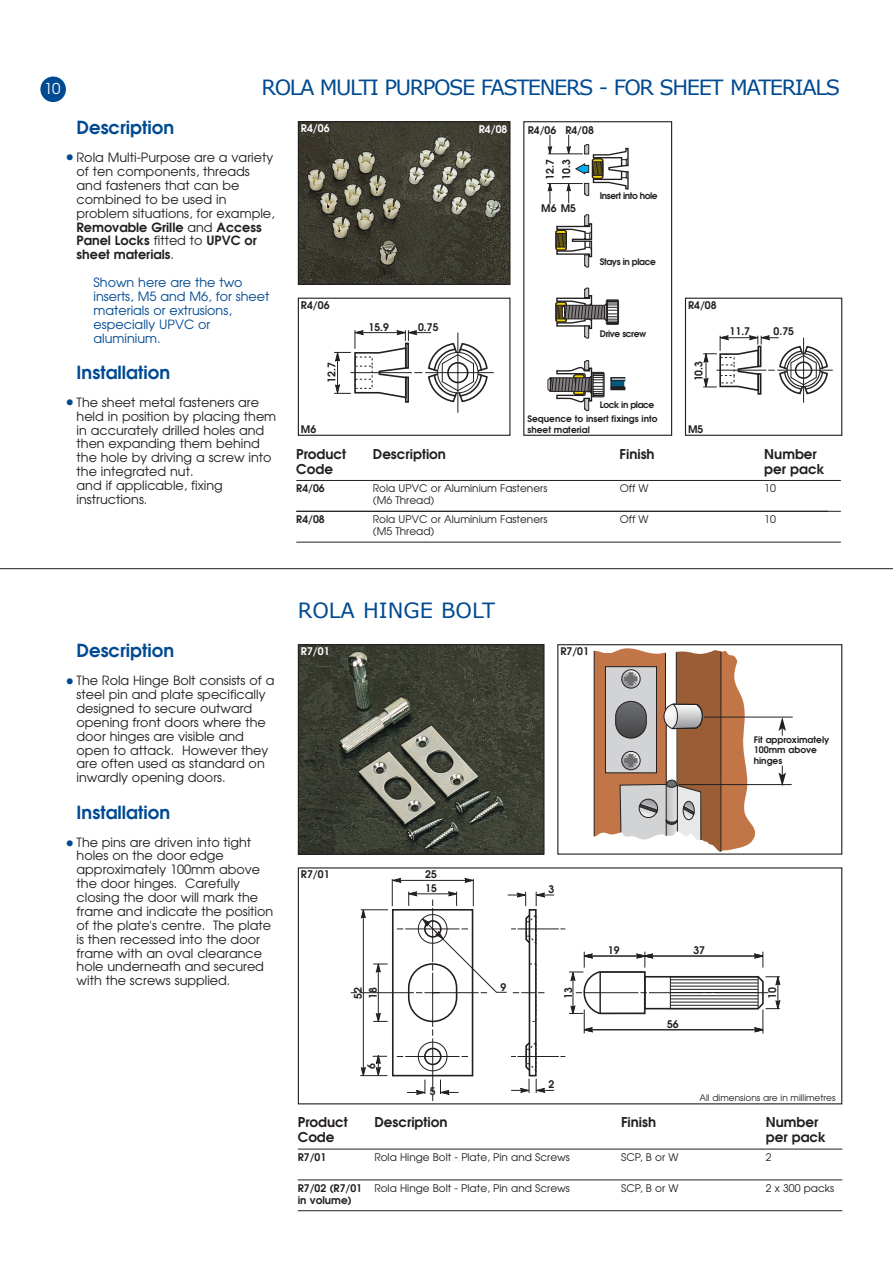
<style>
.page{position:relative;width:893px;height:1263px;background:#fff}
.page>*{position:absolute;margin:0;border:0;box-sizing:border-box;transform-origin:0 0}
.t1{font:27px "Helvetica";color:#004a91}
.t2{font:21px "Verdana";letter-spacing:-.065em;color:#004a91}
.t3{font:21px "Verdana";color:#004a91}
.t4{font:600 18px "Avant Garde";color:#004a91}
.t5{font:15px "Avant Garde";color:#fff}
.t6{font:600 13.5px "Avant Garde";color:#231f20}
.t7{font:12.75px/13.8px "Avant Garde";color:#231f20}
.t8{font:12.75px/13.8px "Avant Garde";color:#004a91}
.t9{font:10.5px "Avant Garde";color:#231f20}
.t10{font:600 10.5px/16.5px "Avant Garde";color:#231f20}
.t11{font:600 10.5px "Avant Garde";color:#fff}
.t12{font:600 9px/10.8px "Avant Garde";color:#231f20}
.t13{font:600 9px "Avant Garde";letter-spacing:-.045em;color:#231f20}
.t14{font:9px "Avant Garde";color:#231f20}
.s1{font-weight:600}
</style>
<div class="page">
<hr style="left:547px;top:183px;width:35px;height:1px;background:#231f20">
<svg style="left:547px;top:183px;width:5px;height:21px"></svg>
<svg style="left:566px;top:135px;width:63px;height:68px"></svg>
<svg style="left:555px;top:214px;width:64px;height:125px"></svg>
<svg style="left:547px;top:360px;width:78px;height:51px"></svg>
<hr style="left:548px;top:154px;width:34px;height:1px;background:#231f20">
<svg style="left:547px;top:135px;width:5px;height:20px"></svg>
<div style="left:523px;top:121px;width:149px;height:315px;border:1px solid #231f20"></div>
<img style="left:300px;top:646px;width:242px;height:207px">
<div style="left:298px;top:644px;width:246px;height:211px;border:1px solid #231f20"></div>
<hr style="left:517px;top:929px;width:42px;height:1px;background:#231f20">
<hr style="left:517px;top:1056px;width:42px;height:1px;background:#231f20">
<svg style="left:569px;top:952px;width:211px;height:81px"></svg>
<svg style="left:351px;top:878px;width:203px;height:223px"></svg>
<div style="left:298px;top:867px;width:544px;height:237px;border:1px solid #231f20"></div>
<hr style="left:593px;top:651px;width:1px;height:185px;background:#231f20">
<svg style="left:594px;top:648px;width:164px;height:204px"></svg>
<div style="left:557px;top:644px;width:285px;height:211px;border:1px solid #231f20"></div>
<hr style="left:298px;top:1149px;width:544px;height:1px;background:#231f20">
<hr style="left:298px;top:1180px;width:544px;height:1px;background:#231f20">
<hr style="left:704px;top:717px;width:88px;height:1px;background:#231f20">
<hr style="left:678px;top:784px;width:113px;height:1px;background:#231f20">
<svg style="left:778px;top:717px;width:8px;height:19px"></svg>
<svg style="left:778px;top:766px;width:8px;height:20px"></svg>
<hr style="left:298px;top:1210px;width:544px;height:1px;background:#231f20">
<hr style="left:296px;top:480px;width:544px;height:1px;background:#231f20">
<hr style="left:296px;top:511px;width:544px;height:1px;background:#231f20">
<hr style="left:296px;top:542px;width:544px;height:1px;background:#231f20">
<hr style="left:777px;top:370px;width:55px;height:1px;background:#231f20">
<hr style="left:803px;top:338px;width:1px;height:65px;background:#231f20">
<svg style="left:703px;top:335px;width:125px;height:60px"></svg>
<div style="left:685px;top:298px;width:157px;height:138px;border:1px solid #231f20"></div>
<img style="left:300px;top:123px;width:208px;height:160px">
<div style="left:298px;top:121px;width:212px;height:164px;border:1px solid #231f20"></div>
<hr style="left:425px;top:372px;width:69px;height:1px;background:#231f20">
<hr style="left:457px;top:333px;width:1px;height:80px;background:#231f20">
<svg style="left:334px;top:330px;width:154px;height:74px"></svg>
<div style="left:298px;top:298px;width:212px;height:138px;border:1px solid #231f20"></div>
<div style="left:40px;top:77px;width:26px;height:25px;background:#004a91;border-radius:50%"></div>
<hr style="left:0;top:568px;width:892px;height:1px;background:#231f20">
<p class="t5" style="left:44px;top:83px;width:18px">10</p>
<h2 class="t2" style="left:261px;top:74px;width:580px">ROLA MULTI PURPOSE FASTENERS - FOR SHEET MATERIALS</h2>
<h3 class="t4" style="left:77px;top:121px;width:99px">Description</h3>
<p class="t7" style="left:77px;top:152px;width:200px">Rola Multi-Purpose are a variety of ten components, threads and fasteners that can be combined to be used in problem situations, for example,<br><span class="s1">Removable Grille</span> and <span class="s1">Access<br>Panel Locks</span> fitted to <span class="s1">UPVC or sheet materials</span>.</p>
<p class="t8" style="left:94px;top:277px;width:177px">Shown here are the two inserts, M5 and M6, for sheet materials or extrusions, especially UPVC or aluminium.</p>
<h3 class="t4" style="left:77px;top:366px;width:95px">Installation</h3>
<p class="t7" style="left:77px;top:396px;width:201px">The sheet metal fasteners are held in position by placing them in accurately drilled holes and then expanding them behind the hole by driving a screw into the integrated nut.<br>and if applicable, fixing instructions.</p>
<h1 class="t1" style="left:65px;top:146px;width:11px">•</h1>
<h1 class="t1" style="left:65px;top:391px;width:11px">•</h1>
<p class="t11" style="left:301px;top:124px;width:30px">R4/06</p>
<p class="t11" style="left:479px;top:125px;width:30px">R4/08</p>
<p class="t10" style="left:528px;top:123px;width:68px">R4/06 R4/08</p>
<p class="t10" style="left:542px;top:180px;width:22px;rotate:-90deg">12.7<br>10.3</p>
<p class="t10" style="left:541px;top:201px;width:36px">M6 M5</p>
<p class="t13" style="left:600px;top:192px;width:59px">Insert into hole</p>
<p class="t13" style="left:600px;top:259px;width:57px">Stays in place</p>
<p class="t10" style="left:301px;top:297px;width:30px">R4/06</p>
<p class="t10" style="left:688px;top:297px;width:30px">R4/08</p>
<p class="t10" style="left:368px;top:320px;width:22px">15.9</p>
<p class="t10" style="left:418px;top:320px;width:22px">0.75</p>
<p class="t13" style="left:600px;top:331px;width:48px">Drive screw</p>
<p class="t10" style="left:324px;top:383px;width:22px;rotate:-90deg">12.7</p>
<p class="t10" style="left:691px;top:381px;width:22px;rotate:-90deg">10.3</p>
<p class="t13" style="left:600px;top:401px;width:56px">Lock in place</p>
<p class="t12" style="left:527px;top:414px;width:132px">Sequence to insert fixings into sheet material</p>
<p class="t10" style="left:301px;top:422px;width:17px">M6</p>
<p class="t10" style="left:688px;top:422px;width:17px">M5</p>
<p class="t10" style="left:729px;top:324px;width:22px">11.7</p>
<p class="t10" style="left:773px;top:324px;width:22px">0.75</p>
<p class="t6" style="left:296px;top:449px;width:51px">Product</p>
<p class="t6" style="left:373px;top:449px;width:75px">Description</p>
<p class="t6" style="left:619px;top:449px;width:37px">Finish</p>
<p class="t6" style="left:764px;top:449px;width:54px">Number</p>
<p class="t6" style="left:296px;top:464px;width:38px">Code</p>
<p class="t6" style="left:764px;top:464px;width:62px">per pack</p>
<p class="t10" style="left:296px;top:481px;width:30px">R4/06</p>
<p class="t9" style="left:373px;top:485px;width:176px">Rola UPVC or Aluminium Fasteners</p>
<p class="t9" style="left:619px;top:485px;width:30px">Off W</p>
<p class="t9" style="left:764px;top:485px;width:13px">10</p>
<p class="t9" style="left:373px;top:497px;width:63px">(M6 Thread)</p>
<p class="t10" style="left:296px;top:512px;width:30px">R4/08</p>
<p class="t9" style="left:373px;top:516px;width:176px">Rola UPVC or Aluminium Fasteners</p>
<p class="t9" style="left:619px;top:516px;width:30px">Off W</p>
<p class="t9" style="left:764px;top:516px;width:13px">10</p>
<p class="t9" style="left:373px;top:528px;width:63px">(M5 Thread)</p>
<h3 class="t4" style="left:77px;top:644px;width:99px">Description</h3>
<p class="t7" style="left:77px;top:675px;width:199px">The Rola Hinge Bolt consists of a steel pin and plate specifically designed to secure outward opening front doors where the door hinges are visible and open to attack. However they are often used as standard on inwardly opening doors.</p>
<h3 class="t4" style="left:77px;top:805px;width:95px">Installation</h3>
<p class="t7" style="left:77px;top:836px;width:198px">The pins are driven into tight holes on the door edge approximately 100mm above the door hinges. Carefully closing the door will mark the frame and indicate the position of the plate's centre. The plate is then recessed into the door frame with an oval clearance hole underneath and secured with the screws supplied.</p>
<h1 class="t1" style="left:65px;top:670px;width:11px">•</h1>
<h1 class="t1" style="left:65px;top:832px;width:11px">•</h1>
<h2 class="t3" style="left:298px;top:597px;width:199px">ROLA HINGE BOLT</h2>
<p class="t11" style="left:301px;top:647px;width:30px">R7/01</p>
<p class="t10" style="left:560px;top:644px;width:30px">R7/01</p>
<p class="t10" style="left:301px;top:867px;width:30px">R7/01</p>
<p class="t10" style="left:425px;top:867px;width:13px">25</p>
<p class="t10" style="left:425px;top:881px;width:13px">15</p>
<p class="t10" style="left:548px;top:882px;width:7px">3</p>
<p class="t10" style="left:608px;top:943px;width:13px">19</p>
<p class="t10" style="left:693px;top:943px;width:13px">37</p>
<p class="t12" style="left:753px;top:735px;width:77px">Fit approximately<br>100mm above hinges</p>
<p class="t10" style="left:500px;top:980px;width:7px">9</p>
<p class="t10" style="left:351px;top:999px;width:13px;rotate:-90deg">52</p>
<p class="t10" style="left:765px;top:999px;width:13px;rotate:-90deg">10</p>
<p class="t10" style="left:667px;top:1017px;width:13px">56</p>
<p class="t10" style="left:366px;top:999px;width:13px;rotate:-90deg">18</p>
<p class="t10" style="left:561px;top:999px;width:13px;rotate:-90deg">13</p>
<p class="t10" style="left:364px;top:1069px;width:7px;rotate:-90deg">6</p>
<p class="t10" style="left:430px;top:1083px;width:7px">5</p>
<p class="t10" style="left:548px;top:1077px;width:7px">2</p>
<p class="t14" style="left:699px;top:1094px;width:138px">All dimensions are in millimetres</p>
<p class="t6" style="left:298px;top:1117px;width:51px">Product</p>
<p class="t6" style="left:374px;top:1117px;width:75px">Description</p>
<p class="t6" style="left:621px;top:1117px;width:37px">Finish</p>
<p class="t6" style="left:765px;top:1117px;width:54px">Number</p>
<p class="t6" style="left:298px;top:1132px;width:38px">Code</p>
<p class="t6" style="left:765px;top:1132px;width:62px">per pack</p>
<p class="t10" style="left:298px;top:1150px;width:30px">R7/01</p>
<p class="t9" style="left:374px;top:1153px;width:197px">Rola Hinge Bolt - Plate, Pin and Screws</p>
<p class="t9" style="left:621px;top:1153px;width:59px">SCP, B or W</p>
<p class="t9" style="left:765px;top:1153px;width:7px">2</p>
<p class="t9" style="left:298px;top:1184px;width:274px"><span class="s1">R7/02 (R7/01</span> Rola Hinge Bolt - Plate, Pin and Screws</p>
<p class="t9" style="left:621px;top:1184px;width:59px">SCP, B or W</p>
<p class="t9" style="left:765px;top:1184px;width:70px">2 x 300 packs</p>
<p class="t10" style="left:298px;top:1193px;width:56px">in volume)</p>
</div>
